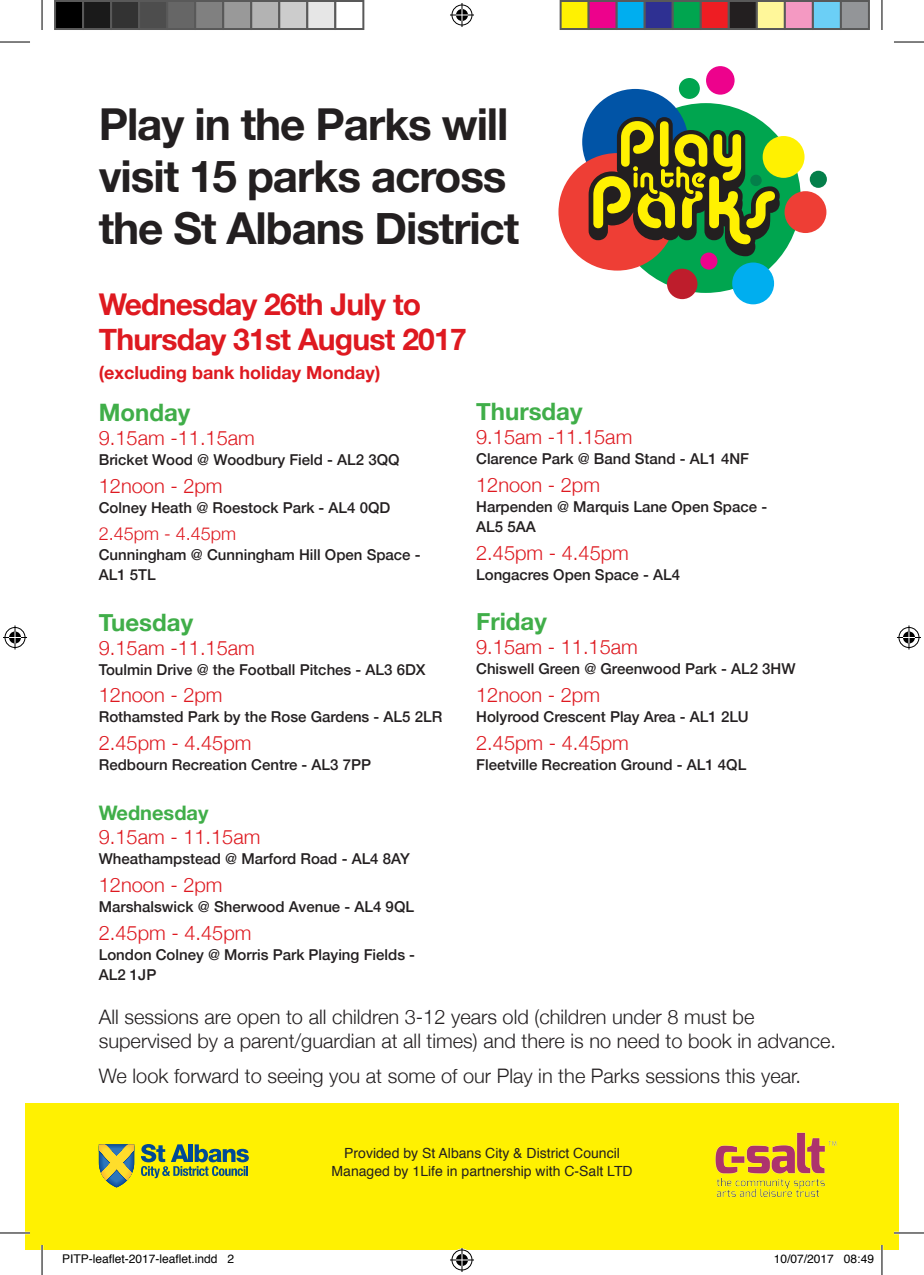
<style>
.page{position:relative;width:924px;height:1275px;background:#fff}
.page>*{position:absolute;margin:0;border:0;box-sizing:border-box;transform-origin:0 0}
.t1{font:700 44px/52px "Helvetica Neue";letter-spacing:-.025em;color:#231f20}
.t2{font:700 30px/34.4px "Helvetica Neue";letter-spacing:-.025em;color:#de1920}
.t3{font:700 24px "Helvetica Neue";color:#40ae49}
.t4{font:300 20px/24px "Helvetica Neue";color:#231f20}
.t5{font:300 20px "Helvetica Neue";color:#de1920}
.t6{font:700 20px "Helvetica Neue";color:#40ae49}
.t7{font:700 18px "Helvetica Neue";color:#de1920}
.t8{font:300 18px "Helvetica Neue";color:#de1920}
.t9{font:500 15px/20px "Helvetica Neue";color:#231f20}
.t10{font:14px/18px "Helvetica";color:#231f20;text-align:center}
.t11{font:12px "Helvetica";color:#000}
</style>
<div class="page">
<div style="left:25px;top:1104px;width:873px;height:146px;background:#fff101"></div>
<svg style="left:99px;top:1144px;width:35px;height:43px;background:#a4ac58"></svg>
<svg style="left:141px;top:1144px;width:108px;height:34px"></svg>
<div style="left:610px;top:103px;width:190px;height:190px;background:#00a54f;border-radius:50%"></div>
<div style="left:582px;top:89px;width:106px;height:106px;background:#0154a6;border-radius:50%"></div>
<div style="left:558px;top:153px;width:117px;height:118px;background:#ee3e35;border-radius:50%"></div>
<div style="left:678px;top:78px;width:21px;height:21px;background:#00a54f;border-radius:50%"></div>
<div style="left:784px;top:191px;width:42px;height:42px;background:#ee3e35;border-radius:50%"></div>
<div style="left:705px;top:66px;width:29px;height:29px;background:#ed028c;border-radius:50%"></div>
<div style="left:809px;top:171px;width:17px;height:17px;background:#047f4a;border-radius:50%"></div>
<div style="left:731px;top:262px;width:42px;height:42px;background:#00aeef;border-radius:50%"></div>
<div style="left:762px;top:136px;width:42px;height:42px;background:#fff101;border-radius:50%"></div>
<div style="left:700px;top:252px;width:17px;height:18px;background:#ed028c;border-radius:50%"></div>
<div style="left:666px;top:269px;width:31px;height:30px;background:#be1d2c;border-radius:50%"></div>
<svg style="left:588px;top:117px;width:191px;height:139px"></svg>
<img style="left:715px;top:1132px;width:122px;height:66px">
<hr style="left:0;top:1231px;width:30px;height:3px;background:#fff">
<hr style="left:893px;top:1231px;width:30px;height:3px;background:#fff">
<hr style="left:41px;top:1245px;width:2px;height:30px;background:#fff">
<hr style="left:880px;top:1245px;width:2px;height:30px;background:#fff">
<hr style="left:0;top:42px;width:30px;height:1px;background:#000">
<hr style="left:893px;top:42px;width:30px;height:1px;background:#000">
<hr style="left:0;top:1232px;width:30px;height:1px;background:#000">
<hr style="left:893px;top:1232px;width:30px;height:1px;background:#000">
<hr style="left:42px;top:0;width:1px;height:30px;background:#000">
<hr style="left:42px;top:1245px;width:1px;height:30px;background:#000">
<hr style="left:881px;top:0;width:1px;height:30px;background:#000">
<hr style="left:881px;top:1245px;width:1px;height:30px;background:#000">
<svg style="left:450px;top:3px;width:24px;height:24px"></svg>
<svg style="left:450px;top:1248px;width:24px;height:24px"></svg>
<svg style="left:3px;top:625px;width:24px;height:24px"></svg>
<svg style="left:897px;top:625px;width:23px;height:24px"></svg>
<div style="left:55px;top:1px;width:28px;height:28px;background:#000"></div>
<div style="left:54px;top:0;width:30px;height:30px;border:2px solid #595959"></div>
<div style="left:83px;top:1px;width:28px;height:28px;background:#1a1a1a"></div>
<div style="left:82px;top:0;width:30px;height:30px;border:2px solid #595959"></div>
<div style="left:111px;top:1px;width:28px;height:28px;background:#333"></div>
<div style="left:110px;top:0;width:30px;height:30px;border:2px solid #595959"></div>
<div style="left:139px;top:1px;width:28px;height:28px;background:#4d4d4d"></div>
<div style="left:138px;top:0;width:30px;height:30px;border:2px solid #595959"></div>
<div style="left:167px;top:1px;width:28px;height:28px;background:#666"></div>
<div style="left:166px;top:0;width:30px;height:30px;border:2px solid #595959"></div>
<div style="left:195px;top:1px;width:28px;height:28px;background:#808080"></div>
<div style="left:194px;top:0;width:30px;height:30px;border:2px solid #595959"></div>
<div style="left:223px;top:1px;width:28px;height:28px;background:#999"></div>
<div style="left:222px;top:0;width:30px;height:30px;border:2px solid #595959"></div>
<div style="left:251px;top:1px;width:28px;height:28px;background:#b3b3b3"></div>
<div style="left:250px;top:0;width:30px;height:30px;border:2px solid #595959"></div>
<div style="left:279px;top:1px;width:28px;height:28px;background:#ccc"></div>
<div style="left:278px;top:0;width:30px;height:30px;border:2px solid #595959"></div>
<div style="left:307px;top:1px;width:28px;height:28px;background:#e6e6e6"></div>
<div style="left:306px;top:0;width:30px;height:30px;border:2px solid #595959"></div>
<div style="left:334px;top:0;width:30px;height:30px;border:2px solid #595959"></div>
<div style="left:560px;top:1px;width:28px;height:28px;background:#fff101"></div>
<div style="left:559px;top:0;width:30px;height:30px;border:2px solid #595959"></div>
<div style="left:588px;top:1px;width:28px;height:28px;background:#ed028c"></div>
<div style="left:587px;top:0;width:30px;height:30px;border:2px solid #595959"></div>
<div style="left:616px;top:1px;width:28px;height:28px;background:#00aeef"></div>
<div style="left:615px;top:0;width:30px;height:30px;border:2px solid #595959"></div>
<div style="left:644px;top:1px;width:28px;height:28px;background:#2e3092"></div>
<div style="left:643px;top:0;width:30px;height:30px;border:2px solid #595959"></div>
<div style="left:672px;top:1px;width:28px;height:28px;background:#00a54f"></div>
<div style="left:671px;top:0;width:30px;height:30px;border:2px solid #595959"></div>
<div style="left:700px;top:1px;width:28px;height:28px;background:#ee1d23"></div>
<div style="left:699px;top:0;width:30px;height:30px;border:2px solid #595959"></div>
<div style="left:728px;top:1px;width:28px;height:28px;background:#231f20"></div>
<div style="left:727px;top:0;width:30px;height:30px;border:2px solid #595959"></div>
<div style="left:756px;top:1px;width:28px;height:28px;background:#fff79a"></div>
<div style="left:755px;top:0;width:30px;height:30px;border:2px solid #595959"></div>
<div style="left:784px;top:1px;width:28px;height:28px;background:#f499c2"></div>
<div style="left:783px;top:0;width:30px;height:30px;border:2px solid #595959"></div>
<div style="left:812px;top:1px;width:28px;height:28px;background:#6bcff6"></div>
<div style="left:811px;top:0;width:30px;height:30px;border:2px solid #595959"></div>
<div style="left:840px;top:1px;width:28px;height:28px;background:#939598"></div>
<div style="left:839px;top:0;width:30px;height:30px;border:2px solid #595959"></div>
<h1 class="t1" style="left:99px;top:100px;width:422px">Play in the Parks will visit 15 parks across the St Albans District</h1>
<h2 class="t2" style="left:99px;top:288px;width:369px">Wednesday 26th July to<br>Thursday 31st August 2017</h2>
<p class="t7" style="left:99px;top:358px;width:283px">(excluding bank holiday Monday)</p>
<h3 class="t3" style="left:99px;top:393px;width:93px">Monday</h3>
<h3 class="t5" style="left:99px;top:422px;width:157px">9.15am -11.15am</h3>
<p class="t9" style="left:99px;top:448px;width:302px">Bricket Wood @ Woodbury Field - AL2 3QQ</p>
<h3 class="t5" style="left:99px;top:469px;width:125px">12noon - 2pm</h3>
<p class="t9" style="left:99px;top:496px;width:293px">Colney Heath @ Roestock Park - AL4 0QD</p>
<p class="t8" style="left:99px;top:519px;width:139px">2.45pm - 4.45pm</p>
<p class="t9" style="left:99px;top:544px;width:323px">Cunningham @ Cunningham Hill Open Space -<br>AL1 5TL</p>
<h3 class="t3" style="left:99px;top:603px;width:96px">Tuesday</h3>
<h3 class="t5" style="left:99px;top:631px;width:157px">9.15am -11.15am</h3>
<p class="t9" style="left:99px;top:658px;width:328px">Toulmin Drive @ the Football Pitches - AL3 6DX</p>
<h3 class="t5" style="left:99px;top:679px;width:125px">12noon - 2pm</h3>
<p class="t9" style="left:99px;top:706px;width:345px">Rothamsted Park by the Rose Gardens - AL5 2LR</p>
<h3 class="t5" style="left:99px;top:727px;width:154px">2.45pm - 4.45pm</h3>
<p class="t9" style="left:99px;top:753px;width:274px">Redbourn Recreation Centre - AL3 7PP</p>
<h3 class="t6" style="left:99px;top:797px;width:111px">Wednesday</h3>
<h3 class="t5" style="left:99px;top:821px;width:163px">9.15am - 11.15am</h3>
<p class="t9" style="left:99px;top:848px;width:312px">Wheathampstead @ Marford Road - AL4 8AY</p>
<h3 class="t5" style="left:99px;top:869px;width:125px">12noon - 2pm</h3>
<p class="t9" style="left:99px;top:895px;width:316px">Marshalswick @ Sherwood Avenue - AL4 9QL</p>
<h3 class="t5" style="left:99px;top:916px;width:154px">2.45pm - 4.45pm</h3>
<p class="t9" style="left:99px;top:943px;width:318px">London Colney @ Morris Park Playing Fields -<br>AL2 1JP</p>
<h3 class="t3" style="left:476px;top:393px;width:108px">Thursday</h3>
<h3 class="t5" style="left:476px;top:421px;width:157px">9.15am -11.15am</h3>
<p class="t9" style="left:476px;top:448px;width:274px">Clarence Park @ Band Stand - AL1 4NF</p>
<h3 class="t5" style="left:476px;top:469px;width:125px">12noon - 2pm</h3>
<p class="t9" style="left:476px;top:495px;width:292px">Harpenden @ Marquis Lane Open Space -<br>AL5 5AA</p>
<h3 class="t5" style="left:476px;top:536px;width:154px">2.45pm - 4.45pm</h3>
<p class="t9" style="left:476px;top:563px;width:205px">Longacres Open Space - AL4</p>
<h3 class="t3" style="left:476px;top:603px;width:72px">Friday</h3>
<h3 class="t5" style="left:476px;top:631px;width:163px">9.15am - 11.15am</h3>
<p class="t9" style="left:476px;top:657px;width:321px">Chiswell Green @ Greenwood Park - AL2 3HW</p>
<h3 class="t5" style="left:476px;top:678px;width:125px">12noon - 2pm</h3>
<p class="t9" style="left:476px;top:705px;width:274px">Holyrood Crescent Play Area - AL1 2LU</p>
<h3 class="t5" style="left:476px;top:726px;width:154px">2.45pm - 4.45pm</h3>
<p class="t9" style="left:476px;top:753px;width:271px">Fleetville Recreation Ground - AL1 4QL</p>
<h3 class="t4" style="left:99px;top:1003px;width:738px">All sessions are open to all children 3-12 years old (children under 8 must be supervised by a parent/guardian at all times) and there is no need to book in advance.</h3>
<h3 class="t4" style="left:99px;top:1062px;width:703px">We look forward to seeing you at some of our Play in the Parks sessions this year.</h3>
<p class="t10" style="left:331px;top:1144px;width:302px">Provided by St Albans City &amp; District Council<br>Managed by 1Life in partnership with C-Salt LTD</p>
<p class="t11" style="left:62px;top:1249px;width:174px">PITP-leaflet-2017-leaflet.indd 2</p>
<p class="t11" style="left:773px;top:1249px;width:102px">10/07/2017 08:49</p>
</div>
